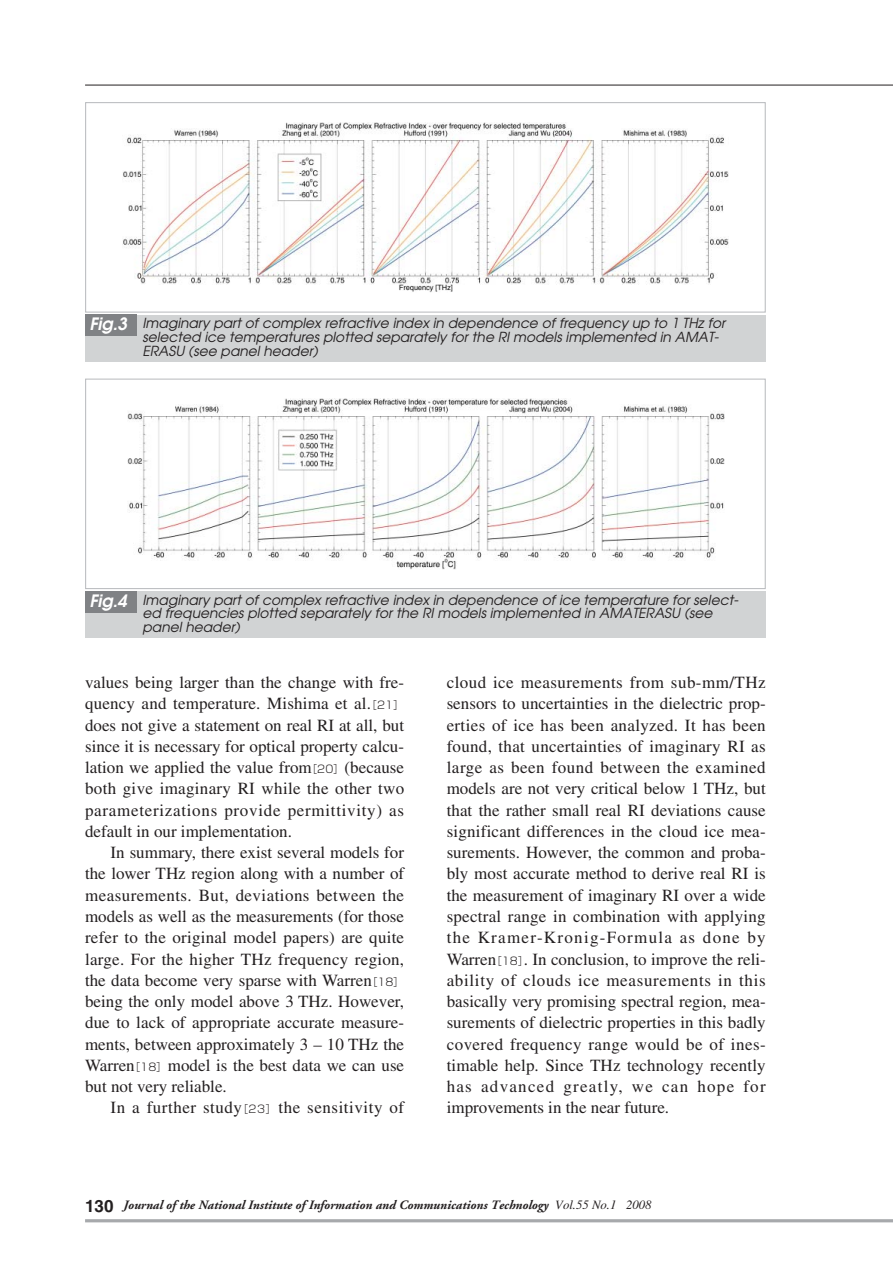
<style>
.page{position:relative;width:893px;height:1262px;background:#fff}
.page>*{position:absolute;margin:0;border:0;box-sizing:border-box;transform-origin:0 0}
.t1{font:16.95px/21.3px "Times";color:#231f20;text-align:justify}
.t2{font:16.95px "Times";letter-spacing:.03em;color:#231f20}
.t3{font:italic 13.8px/13.8px "Avant Garde";color:#231f20}
.t4{font:italic 700 12.75px "Adobe Garamond";color:#231f20}
.s1{font-weight:600;font-size:16.95px;color:#fff}
.s2{font-family:"Shin Go";font-weight:300;font-size:10.65px}
.s3{font-family:"Helvetica";font-style:normal;font-size:16.95px}
.s4{font-family:"Times";font-weight:400}
</style>
<div class="page">
<hr style="left:85px;top:85px;width:807px;height:1px;background:#231f20">
<hr style="left:85px;top:1219px;width:807px;height:3px;background:#a7a9ac">
<img style="left:123px;top:122px;width:605px;height:170px">
<div style="left:85px;top:102px;width:680px;height:211px;border:1px solid #bbbdc0"></div>
<div style="left:85px;top:315px;width:680px;height:46px;background:#d1d3d4"></div>
<div style="left:85px;top:315px;width:51px;height:21px;background:#808285"></div>
<img style="left:127px;top:398px;width:597px;height:171px">
<div style="left:85px;top:378px;width:680px;height:211px;border:1px solid #bbbdc0"></div>
<div style="left:85px;top:591px;width:680px;height:47px;background:#d1d3d4"></div>
<div style="left:85px;top:591px;width:51px;height:21px;background:#808285"></div>
<p class="t3" style="left:142px;top:317px;width:584px;text-indent:-53px"><span class="s1">Fig.3</span> Imaginary part of complex refractive index in dependence of frequency up to 1 THz for selected ice temperatures plotted separately for the RI models implemented in AMAT-<br>ERASU (see panel header)</p>
<p class="t3" style="left:142px;top:594px;width:597px;text-indent:-53px"><span class="s1">Fig.4</span> Imaginary part of complex refractive index in dependence of ice temperature for select&shy;ed frequencies plotted separately for the RI models implemented in AMATERASU (see panel header)</p>
<p class="t1" style="left:85px;top:673px;width:320px">values being larger than the change with fre&shy;quency and temperature. Mishima et al.<span class="s2">［21］</span>does not give a statement on real RI at all, but since it is necessary for optical property calcu&shy;lation we applied the value from<span class="s2">［20］</span>(because both give imaginary RI while the other two parameterizations provide permittivity) as default in our implementation.</p>
<p class="t1" style="left:85px;top:843px;width:320px;text-indent:26px">In summary, there exist several models for the lower THz region along with a number of measurements. But, deviations between the models as well as the measurements (for those refer to the original model papers) are quite large. For the higher THz frequency region, the data become very sparse with Warren<span class="s2">［18］</span>being the only model above 3 THz. However, due to lack of appropriate accurate measure&shy;ments, between approximately 3 – 10 THz the Warren<span class="s2">［18］</span>model is the best data we can use but not very reliable.</p>
<p class="t2" style="left:111px;top:1101px;width:295px">In a further study<span class="s2">［23］</span> the sensitivity of</p>
<p class="t1" style="left:446px;top:673px;width:320px">cloud ice measurements from sub-mm/THz sensors to uncertainties in the dielectric prop&shy;erties of ice has been analyzed. It has been found, that uncertainties of imaginary RI as large as been found between the examined models are not very critical below 1 THz, but that the rather small real RI deviations cause significant differences in the cloud ice mea&shy;surements. However, the common and proba&shy;bly most accurate method to derive real RI is the measurement of imaginary RI over a wide spectral range in combination with applying the Kramer-Kronig-Formula as done by Warren<span class="s2">［18］</span>. In conclusion, to improve the reli&shy;ability of clouds ice measurements in this basically very promising spectral region, mea&shy;surements of dielectric properties in this badly covered frequency range would be of ines&shy;timable help. Since THz technology recently has advanced greatly, we can hope for improvements in the near future.</p>
<p class="t4" style="left:85px;top:1199px;width:568px"><span class="s3">130</span> Journal of the National Institute of Information and Communications Technology <span class="s4">Vol.55 No.1 2008</span></p>
</div>
